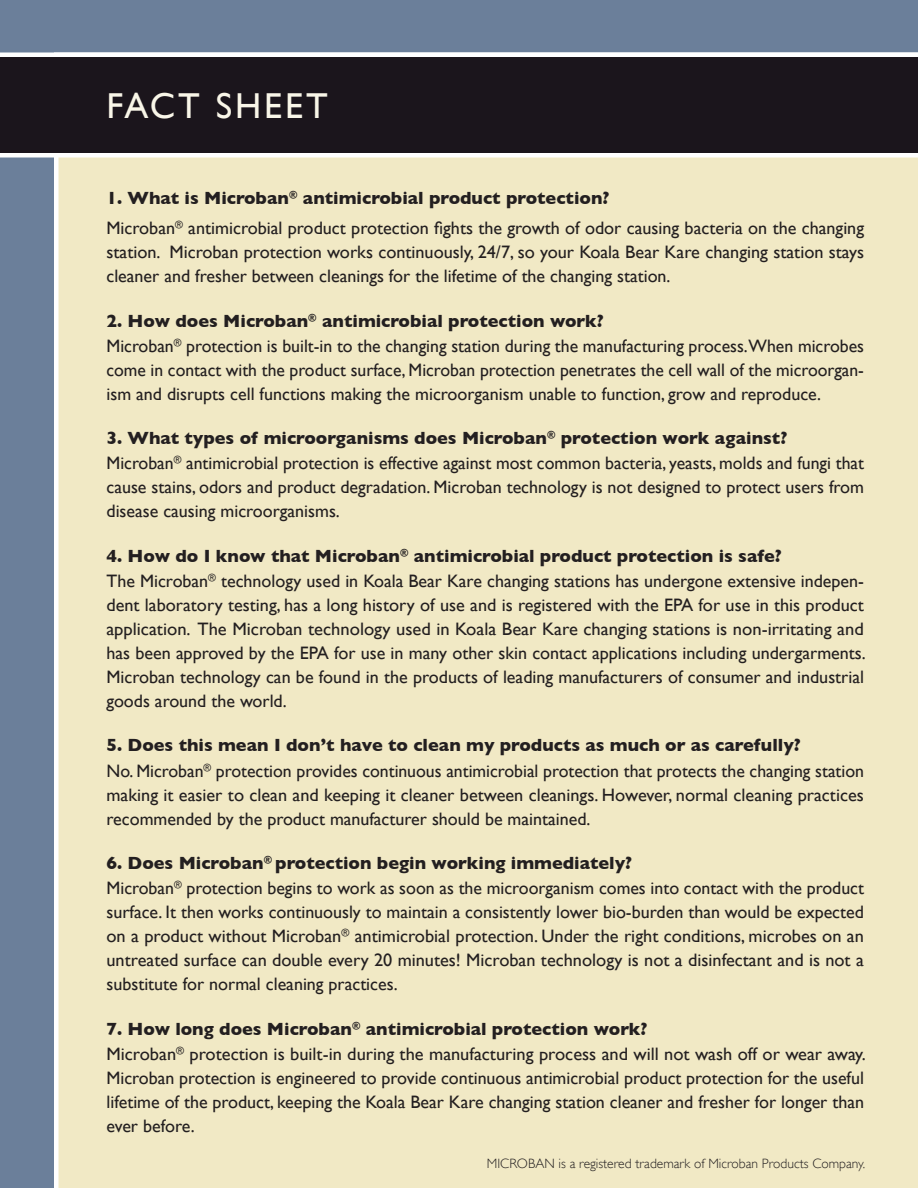
<style>
.page{position:relative;width:918px;height:1188px;background:#6b7f9a}
.page>*{position:absolute;margin:0;border:0;box-sizing:border-box;transform-origin:0 0}
.t1{font:36px "Gill Sans";letter-spacing:.08em;color:#f9f6e8}
.t2{font:18px/24.3px "Gill Sans";color:#231f20}
.t3{font:300 13.5px "Gill Sans";color:#231f20}
.s1{font-weight:700}
</style>
<div class="page">
<div style="left:54px;top:158px;width:864px;height:1030px;background:#f1e9c5"></div>
<svg style="left:0;top:52px;width:918px;height:106px;background:#302a30"></svg>
<h1 class="t1" style="left:106px;top:85px;width:223px">FACT SHEET</h1>
<p class="t2" style="left:106px;top:182px;width:759px;line-height:30.8px"><span class="s1">1. What is Microban</span><sup>®</sup> <span class="s1">antimicrobial product protection?<br></span>Microban<sup>®</sup> antimicrobial product protection fights the growth of odor causing bacteria on the changing</p>
<p class="t2" style="left:106px;top:240px;width:759px">station. Microban protection works continuously, 24/7, so your Koala Bear Kare changing station stays cleaner and fresher between cleanings for the lifetime of the changing station.</p>
<p class="t2" style="left:106px;top:308px;width:759px"><span class="s1">2. How does Microban</span><sup>®</sup> <span class="s1">antimicrobial protection work?<br></span>Microban<sup>®</sup> protection is built-in to the changing station during the manufacturing process.When microbes come in contact with the product surface, Microban protection penetrates the cell wall of the microorgan&shy;ism and disrupts cell functions making the microorganism unable to function, grow and reproduce.</p>
<p class="t2" style="left:106px;top:426px;width:759px"><span class="s1">3. What types of microorganisms does Microban</span><sup>®</sup> <span class="s1">protection work against?<br></span>Microban<sup>®</sup> antimicrobial protection is effective against most common bacteria, yeasts, molds and fungi that cause stains, odors and product degradation. Microban technology is not designed to protect users from disease causing microorganisms.</p>
<p class="t2" style="left:106px;top:543px;width:761px"><span class="s1">4. How do I know that Microban</span><sup>®</sup> <span class="s1">antimicrobial product protection is safe?<br></span>The Microban<sup>®</sup> technology used in Koala Bear Kare changing stations has undergone extensive indepen&shy;dent laboratory testing, has a long history of use and is registered with the EPA for use in this product application. The Microban technology used in Koala Bear Kare changing stations is non-irritating and has been approved by the EPA for use in many other skin contact applications including undergarments.<br>Microban technology can be found in the products of leading manufacturers of consumer and industrial goods around the world.</p>
<p class="t2" style="left:106px;top:733px;width:759px"><span class="s1">5. Does this mean I don’t have to clean my products as much or as carefully?<br></span>No. Microban<sup>®</sup> protection provides continuous antimicrobial protection that protects the changing station making it easier to clean and keeping it cleaner between cleanings. However, normal cleaning practices recommended by the product manufacturer should be maintained.</p>
<p class="t2" style="left:106px;top:851px;width:759px"><span class="s1">6. Does Microban</span><sup>®</sup> <span class="s1">protection begin working immediately?<br></span>Microban<sup>®</sup> protection begins to work as soon as the microorganism comes into contact with the product surface. It then works continuously to maintain a consistently lower bio-burden than would be expected on a product without Microban<sup>®</sup> antimicrobial protection. Under the right conditions, microbes on an untreated surface can double every 20 minutes! Microban technology is not a disinfectant and is not a substitute for normal cleaning practices.</p>
<p class="t2" style="left:106px;top:1016px;width:761px"><span class="s1">7. How long does Microban</span><sup>®</sup> <span class="s1">antimicrobial protection work?<br></span>Microban<sup>®</sup> protection is built-in during the manufacturing process and will not wash off or wear away.<br>Microban protection is engineered to provide continuous antimicrobial product protection for the useful lifetime of the product, keeping the Koala Bear Kare changing station cleaner and fresher for longer than ever before.</p>
<p class="t3" style="left:487px;top:1156px;width:380px">MICROBAN is a registered trademark of Microban Products Company.</p>
</div>
